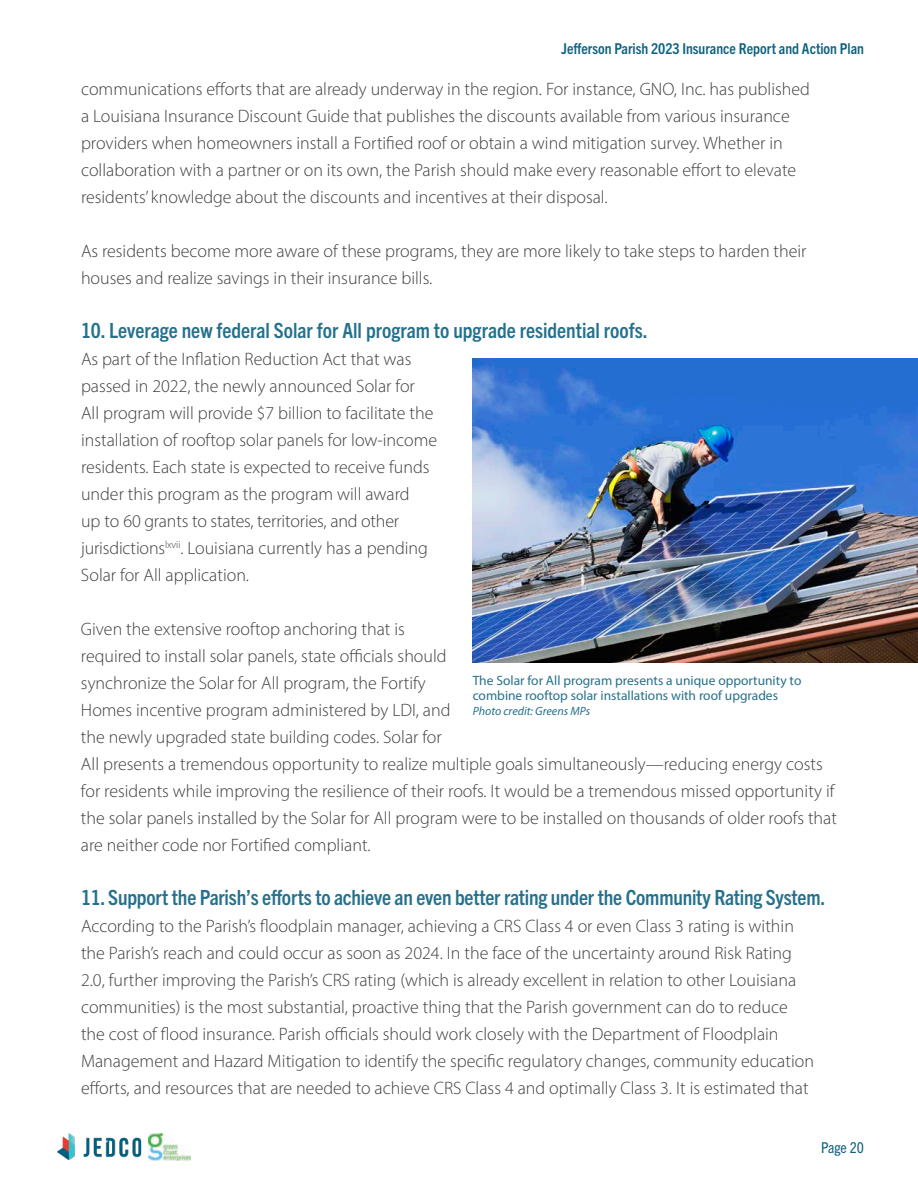
<style>
.page{position:relative;width:918px;height:1188px;background:#fff}
.page>*{position:absolute;margin:0;border:0;box-sizing:border-box;transform-origin:0 0}
.t1{font:700 condensed 21px "Trade Gothic Next LT Pro";letter-spacing:-.01em;color:#25718c}
.t2{font:300 18px/27px "Myriad Pro";color:#3e3e3f}
.t3{font:700 condensed 15px "Trade Gothic Next LT Pro";color:#0d617f}
.t4{font:condensed 15px "Trade Gothic Next LT Pro";color:#0d617f}
.t5{font:13.5px/15px "Myriad Pro";color:#25718c}
.t6{font:italic 12px "Myriad Pro";color:#25718c}
</style>
<div class="page">
<img style="left:57px;top:1134px;width:85px;height:26px">
<img style="left:149px;top:1134px;width:41px;height:27px">
<img style="left:473px;top:359px;width:445px;height:303px">
<p class="t3" style="left:561px;top:38px;width:304px">Jefferson Parish 2023 Insurance Report and Action Plan</p>
<p class="t2" style="left:81px;top:75px;width:731px">communications efforts that are already underway in the region. For instance, GNO, Inc. has published a Louisiana Insurance Discount Guide that publishes the discounts available from various insurance providers when homeowners install a Fortified roof or obtain a wind mitigation survey. Whether in collaboration with a partner or on its own, the Parish should make every reasonable effort to elevate residents’ knowledge about the discounts and incentives at their disposal.</p>
<p class="t2" style="left:81px;top:237px;width:727px">As residents become more aware of these programs, they are more likely to take steps to harden their houses and realize savings in their insurance bills.</p>
<p class="t1" style="left:81px;top:316px;width:568px">10. Leverage new federal Solar for All program to upgrade residential roofs.</p>
<p class="t2" style="left:81px;top:345px;width:358px">As part of the Inflation Reduction Act that was passed in 2022, the newly announced Solar for All program will provide $7 billion to facilitate the installation of rooftop solar panels for low-income residents. Each state is expected to receive funds under this program as the program will award<br>up to 60 grants to states, territories, and other jurisdictions<sup>lxvii</sup>. Louisiana currently has a pending Solar for All application.</p>
<p class="t2" style="left:81px;top:615px;width:757px">Given the extensive rooftop anchoring that is<br>required to install solar panels, state officials should<br>synchronize the Solar for All program, the Fortify<br>Homes incentive program administered by LDI, and<br>the newly upgraded state building codes. Solar for<br>All presents a tremendous opportunity to realize multiple goals simultaneously—reducing energy costs for residents while improving the resilience of their roofs. It would be a tremendous missed opportunity if the solar panels installed by the Solar for All program were to be installed on thousands of older roofs that are neither code nor Fortified compliant.</p>
<p class="t1" style="left:81px;top:883px;width:746px">11. Support the Parish’s efforts to achieve an even better rating under the Community Rating System.</p>
<p class="t2" style="left:81px;top:912px;width:735px">According to the Parish’s floodplain manager, achieving a CRS Class 4 or even Class 3 rating is within the Parish’s reach and could occur as soon as 2024. In the face of the uncertainty around Risk Rating 2.0, further improving the Parish’s CRS rating (which is already excellent in relation to other Louisiana communities) is the most substantial, proactive thing that the Parish government can do to reduce the cost of flood insurance. Parish officials should work closely with the Department of Floodplain Management and Hazard Mitigation to identify the specific regulatory changes, community education efforts, and resources that are needed to achieve CRS Class 4 and optimally Class 3. It is estimated that</p>
<p class="t5" style="left:473px;top:673px;width:330px">The Solar for All program presents a unique opportunity to combine rooftop solar installations with roof upgrades</p>
<p class="t6" style="left:473px;top:703px;width:119px">Photo credit: Greens MPs</p>
<p class="t4" style="left:821px;top:1138px;width:44px">Page 20</p>
</div>
